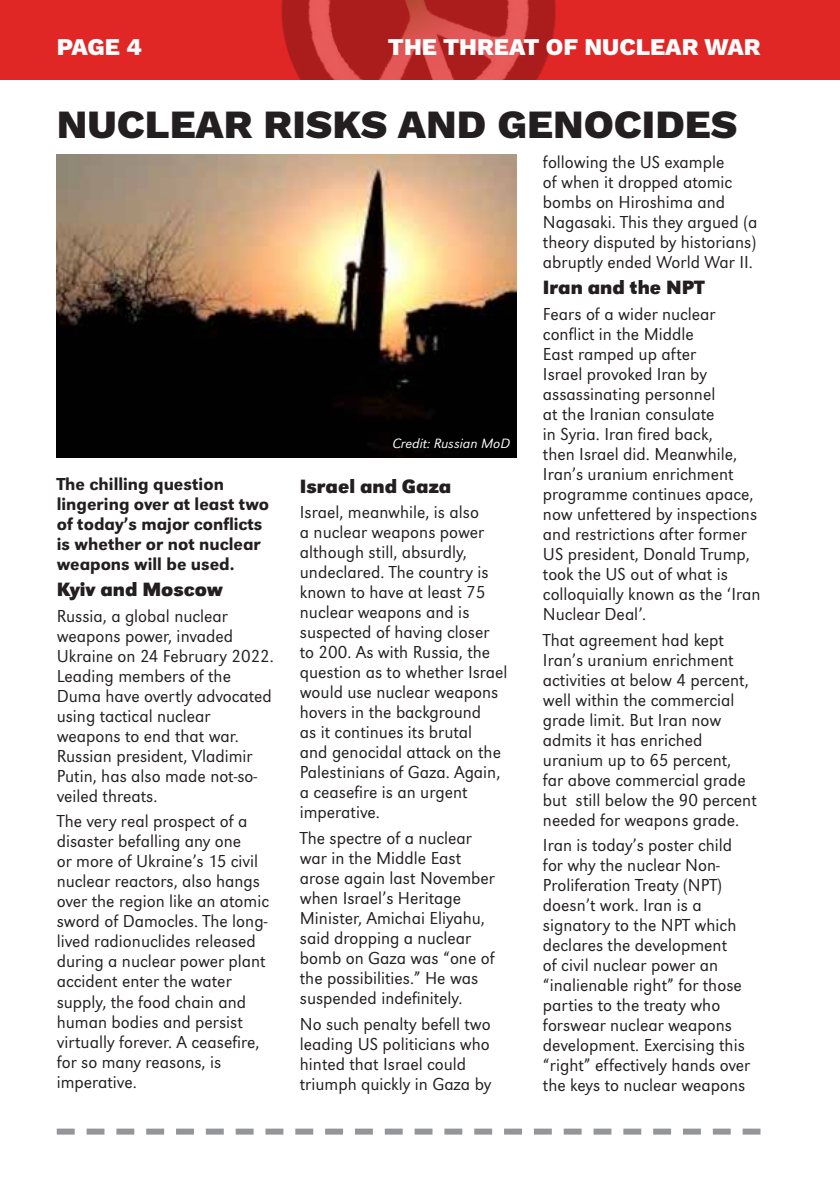
<style>
.page{position:relative;width:840px;height:1191px;background:#fff}
.page>*{position:absolute;margin:0;border:0;box-sizing:border-box;transform-origin:0 0}
.t1{font:800 40px "Work Sans";color:#231f20}
.t2{font:800 24px "Work Sans";color:#fff}
.t3{font:700 20px "URW Grotesk T";color:#231f20}
.t4{font:18px/20px "URW Grotesk T Ligh";color:#231f20}
.t5{font:500 18px/20px "URW Grotesk T";color:#231f20}
.t6{font:14px "URW Grotesk T Ligh Ital";color:#fff}
</style>
<div class="page">
<div style="left:0;top:0;width:839px;height:79px;background:#e12726"></div>
<img style="left:281px;top:0;width:275px;height:79px">
<img style="left:57px;top:154px;width:459px;height:304px">
<svg style="left:57px;top:1128px;width:703px;height:6px"></svg>
<h2 class="t2" style="left:57px;top:28px;width:87px">PAGE 4</h2>
<h2 class="t2" style="left:387px;top:28px;width:374px">THE THREAT OF NUCLEAR WAR</h2>
<h1 class="t1" style="left:57px;top:94px;width:682px">NUCLEAR RISKS AND GENOCIDES</h1>
<p class="t5" style="left:57px;top:474px;width:214px">The chilling question lingering over at least two of today’s major conflicts is whether or not nuclear weapons will be used.</p>
<p class="t3" style="left:57px;top:578px;width:168px">Kyiv and Moscow</p>
<p class="t4" style="left:57px;top:605px;width:218px">Russia, a global nuclear weapons power, invaded<br>Ukraine on 24 February 2022.<br>Leading members of the<br>Duma have overtly advocated using tactical nuclear weapons to end that war.<br>Russian president, Vladimir<br>Putin, has also made not-so&shy;veiled threats.</p>
<p class="t4" style="left:57px;top:811px;width:214px">The very real prospect of a disaster befalling any one<br>or more of Ukraine’s 15 civil nuclear reactors, also hangs over the region like an atomic sword of Damocles. The long&shy;lived radionuclides released during a nuclear power plant accident enter the water supply, the food chain and human bodies and persist virtually forever. A ceasefire, for so many reasons, is imperative.</p>
<p class="t6" style="left:392px;top:435px;width:119px">Credit: Russian MoD</p>
<p class="t3" style="left:300px;top:474px;width:153px">Israel and Gaza</p>
<p class="t4" style="left:300px;top:502px;width:209px">Israel, meanwhile, is also<br>a nuclear weapons power although still, absurdly, undeclared. The country is known to have at least 75 nuclear weapons and is suspected of having closer to 200. As with Russia, the question as to whether Israel would use nuclear weapons hovers in the background<br>as it continues its brutal<br>and genocidal attack on the<br>Palestinians of Gaza. Again, a ceasefire is an urgent imperative.</p>
<p class="t4" style="left:300px;top:828px;width:196px">The spectre of a nuclear war in the Middle East arose again last November when Israel’s Heritage<br>Minister, Amichai Eliyahu, said dropping a nuclear bomb on Gaza was “one of the possibilities.” He was suspended indefinitely.</p>
<p class="t4" style="left:300px;top:1013px;width:193px">No such penalty befell two leading US politicians who hinted that Israel could triumph quickly in Gaza by</p>
<p class="t4" style="left:542px;top:152px;width:216px">following the US example<br>of when it dropped atomic bombs on Hiroshima and<br>Nagasaki. This they argued (a theory disputed by historians) abruptly ended World War II.</p>
<p class="t3" style="left:542px;top:276px;width:163px">Iran and the NPT</p>
<p class="t4" style="left:542px;top:304px;width:219px">Fears of a wider nuclear conflict in the Middle<br>East ramped up after<br>Israel provoked Iran by assassinating personnel<br>at the Iranian consulate<br>in Syria. Iran fired back,<br>then Israel did. Meanwhile,<br>Iran’s uranium enrichment programme continues apace, now unfettered by inspections and restrictions after former<br>US president, Donald Trump, took the US out of what is colloquially known as the ‘Iran<br>Nuclear Deal’.</p>
<p class="t4" style="left:542px;top:629px;width:215px">That agreement had kept<br>Iran’s uranium enrichment activities at below 4 percent, well within the commercial grade limit. But Iran now admits it has enriched uranium up to 65 percent,<br>far above commercial grade but still below the 90 percent needed for weapons grade.</p>
<p class="t4" style="left:542px;top:835px;width:209px">Iran is today’s poster child for why the nuclear Non-<br>Proliferation Treaty (NPT) doesn’t work. Iran is a signatory to the NPT which declares the development<br>of civil nuclear power an “inalienable right” for those parties to the treaty who forswear nuclear weapons development. Exercising this “right” effectively hands over the keys to nuclear weapons</p>
</div>
